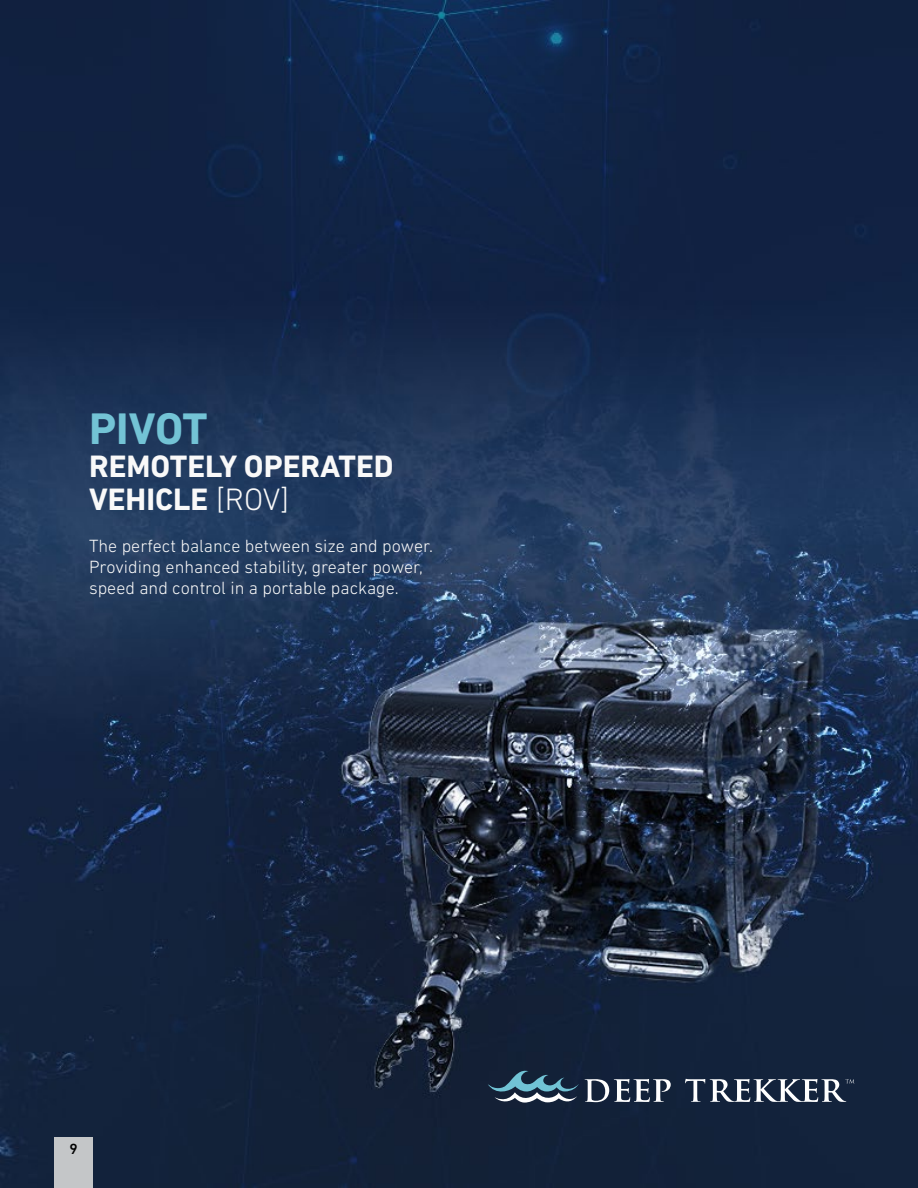
<style>
.page{position:relative;width:918px;height:1188px;background:#fff}
.page>*{position:absolute;margin:0;border:0;box-sizing:border-box;transform-origin:0 0}
.t1{font:700 45px "DIN Next LT Pro";letter-spacing:-.005em;color:#73c3d5}
.t2{font:700 31.5px/33px "DIN Next LT Pro";color:#f9f9f9}
.t3{font:300 18px/21px "DIN Next LT Pro";color:#f9f9f9}
.t4{font:500 15px "DIN Next LT Pro";color:#000}
.s1{font-weight:300}
</style>
<div class="page">
<img style="left:0;top:0;width:918px;height:1188px">
<svg style="left:488px;top:1069px;width:91px;height:35px;background:#3b5468"></svg>
<svg style="left:585px;top:1079px;width:86px;height:23px"></svg>
<svg style="left:685px;top:1079px;width:170px;height:23px"></svg>
<hr style="left:917px;top:0;width:1px;height:488px;background:#2d2a26">
<div style="left:54px;top:1137px;width:39px;height:51px;background:#c4c6c8"></div>
<h1 class="t1" style="left:89px;top:403px;width:120px">PIVOT</h1>
<h2 class="t2" style="left:89px;top:450px;width:306px">REMOTELY OPERATED<br>VEHICLE <span class="s1">[ROV]</span></h2>
<p class="t3" style="left:89px;top:535px;width:346px">The perfect balance between size and power.<br>Providing enhanced stability, greater power, speed and control in a portable package.</p>
<p class="t4" style="left:69px;top:1140px;width:10px">9</p>
</div>
